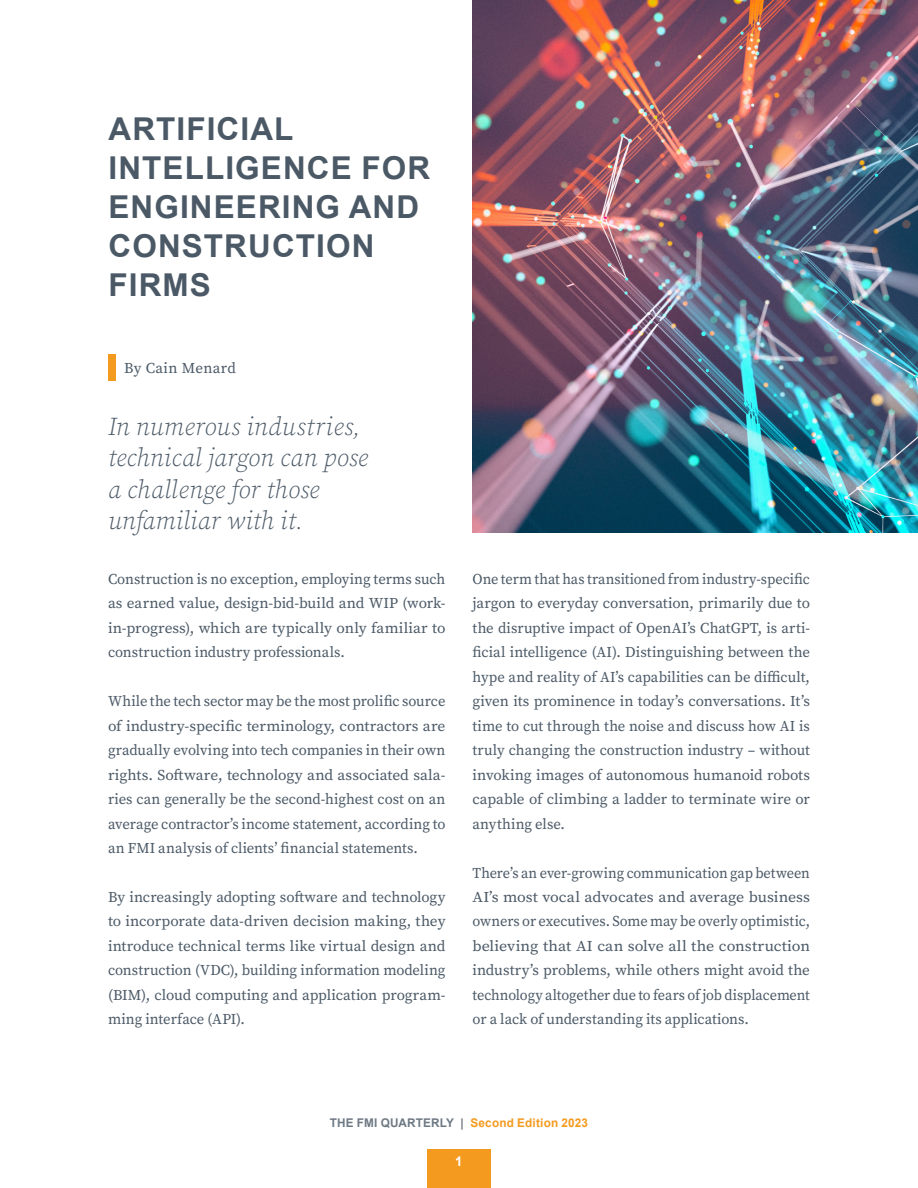
<style>
.page{position:relative;width:918px;height:1188px;background:#fff}
.page>*{position:absolute;margin:0;border:0;box-sizing:border-box;transform-origin:0 0}
.Heading{font:700 31.5px/39px "Arial";letter-spacing:.035em;color:#4b5966}
.t1{font:italic 300 25.5px/31.5px "Source Serif Pro";color:#4b5966}
.ByLine{font:15px/24.5px "Source Serif Pro";letter-spacing:-.005em;color:#4b5966;text-align:justify;scale:.96 1}
.ByLine-2{font:15px/24.5px "Source Serif Pro";letter-spacing:-.005em;color:#4b5966;text-align:justify}
.ByLine-3{font:15px "Source Serif Pro";letter-spacing:.025em;color:#4b5966}
.t2{font:700 13.5px "Arial";color:#fff}
.t3{font:700 12px "Arial";letter-spacing:.015em;color:#f49a1e}
.s1{color:#6e7984}
</style>
<div class="page">
<div style="left:427px;top:1149px;width:64px;height:39px;background:#f49a1e"></div>
<div style="left:108px;top:354px;width:8px;height:27px;background:#f49a1e"></div>
<img style="left:472px;top:0;width:446px;height:532px">
<p class="Heading" style="left:109px;top:109px;width:323px">ARTIFICIAL<br>INTELLIGENCE FOR<br>ENGINEERING AND<br>CONSTRUCTION<br>FIRMS</p>
<p class="ByLine-3" style="left:124px;top:358px;width:113px">By Cain Menard</p>
<p class="t1" style="left:108px;top:411px;width:262px">In numerous industries, technical jargon can pose a challenge for those unfamiliar with it.</p>
<p class="ByLine-2" style="left:108px;top:567px;width:339px">Construction is no exception, employing terms such as earned value, design-bid-build and WIP (work&shy;in-progress), which are typically only familiar to construction industry professionals.</p>
<p class="ByLine-2" style="left:108px;top:689px;width:339px">While the tech sector may be the most prolific source of industry-specific terminology, contractors are gradually evolving into tech companies in their own rights. Software, technology and associated sala&shy;ries can generally be the second-highest cost on an average contractor’s income statement, according to an FMI analysis of clients’ financial statements.</p>
<p class="ByLine-2" style="left:108px;top:885px;width:339px">By increasingly adopting software and technology to incorporate data-driven decision making, they introduce technical terms like virtual design and construction (VDC), building information modeling (BIM), cloud computing and application program&shy;ming interface (API).</p>
<p class="ByLine" style="left:472px;top:567px;width:353px">One term that has transitioned from industry-specific jargon to everyday conversation, primarily due to the disruptive impact of OpenAI’s ChatGPT, is arti&shy;ficial intelligence (AI). Distinguishing between the hype and reality of AI’s capabilities can be difficult, given its prominence in today’s conversations. It’s time to cut through the noise and discuss how AI is truly changing the construction industry – without invoking images of autonomous humanoid robots capable of climbing a ladder to terminate wire or anything else.</p>
<p class="ByLine" style="left:472px;top:860px;width:353px">There’s an ever-growing communication gap between AI’s most vocal advocates and average business owners or executives. Some may be overly optimistic, believing that AI can solve all the construction industry’s problems, while others might avoid the technology altogether due to fears of job displacement or a lack of understanding its applications.</p>
<p class="t3" style="left:330px;top:1114px;width:260px"><span class="s1">THE FMI QUARTERLY |</span> Second Edition 2023</p>
<p class="t2" style="left:455px;top:1152px;width:9px">1</p>
</div>
